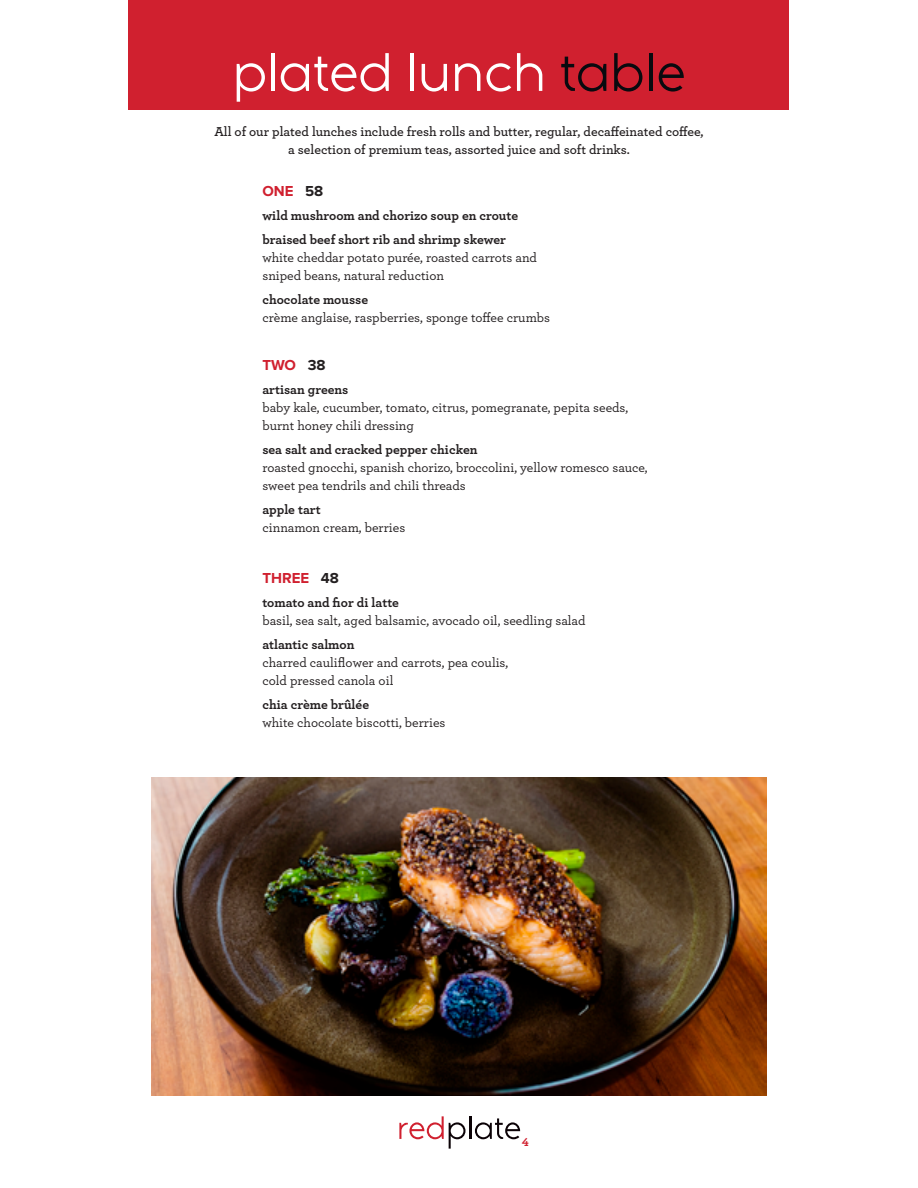
<style>
.page{position:relative;width:918px;height:1188px;background:#fff}
.page>*{position:absolute;margin:0;border:0;box-sizing:border-box;transform-origin:0 0}
.t1{font:54px "Full Sans LC50";color:#fff}
.t2{font:700 15px "Proxima Nova";color:#d0202f}
.t3{font:500 13.5px/18px "Archer Pro";color:#231f20}
.t4{font:700 13.5px/24px "Archer Pro";color:#231f20}
.t5{font:600 13.5px/18px "Archer Pro";color:#231f20;text-align:center}
.t6{font:700 12px "Archer Pro";color:#d0202f}
.s1{color:#090a0f}
.s2{color:#231f20}
</style>
<div class="page">
<div style="left:129px;top:0;width:660px;height:110px;background:#d0202f"></div>
<svg style="left:399px;top:1116px;width:67px;height:33px"></svg>
<hr style="left:469px;top:1116px;width:2px;height:23px;background:#0b0206">
<svg style="left:475px;top:1118px;width:45px;height:21px"></svg>
<img style="left:151px;top:778px;width:616px;height:318px">
<h1 class="t1" style="left:233px;top:42px;width:454px">plated lunch <span class="s1">table</span></h1>
<p class="t5" style="left:214px;top:122px;width:491px">All of our plated lunches include fresh rolls and butter, regular, decaffeinated coffee, a selection of premium teas, assorted juice and soft drinks.</p>
<p class="t2" style="left:262px;top:182px;width:62px">ONE <span class="s2">58</span></p>
<p class="t4" style="left:262px;top:202px;width:257px">wild mushroom and chorizo soup en croute braised beef short rib and shrimp skewer</p>
<p class="t3" style="left:262px;top:247px;width:276px">white cheddar potato purée, roasted carrots and sniped beans, natural reduction</p>
<p class="t4" style="left:262px;top:286px;width:107px">chocolate mousse</p>
<p class="t3" style="left:262px;top:307px;width:289px">crème anglaise, raspberries, sponge toffee crumbs</p>
<p class="t2" style="left:262px;top:356px;width:65px">TWO <span class="s2">38</span></p>
<p class="t4" style="left:262px;top:376px;width:87px">artisan greens</p>
<p class="t3" style="left:262px;top:397px;width:367px">baby kale, cucumber, tomato, citrus, pomegranate, pepita seeds, burnt honey chili dressing</p>
<p class="t4" style="left:262px;top:436px;width:217px">sea salt and cracked pepper chicken</p>
<p class="t3" style="left:262px;top:457px;width:387px">roasted gnocchi, spanish chorizo, broccolini, yellow romesco sauce, sweet pea tendrils and chili threads</p>
<p class="t4" style="left:262px;top:496px;width:60px">apple tart</p>
<p class="t3" style="left:262px;top:517px;width:144px">cinnamon cream, berries</p>
<p class="t2" style="left:262px;top:570px;width:78px">THREE <span class="s2">48</span></p>
<p class="t4" style="left:262px;top:590px;width:138px">tomato and fior di latte</p>
<p class="t3" style="left:262px;top:611px;width:325px">basil, sea salt, aged balsamic, avocado oil, seedling salad</p>
<p class="t4" style="left:262px;top:632px;width:94px">atlantic salmon</p>
<p class="t3" style="left:262px;top:653px;width:247px">charred cauliflower and carrots, pea coulis, cold pressed canola oil</p>
<p class="t4" style="left:262px;top:692px;width:108px">chia crème brûlée</p>
<p class="t3" style="left:262px;top:713px;width:185px">white chocolate biscotti, berries</p>
<p class="t6" style="left:522px;top:1133px;width:9px">4</p>
</div>
